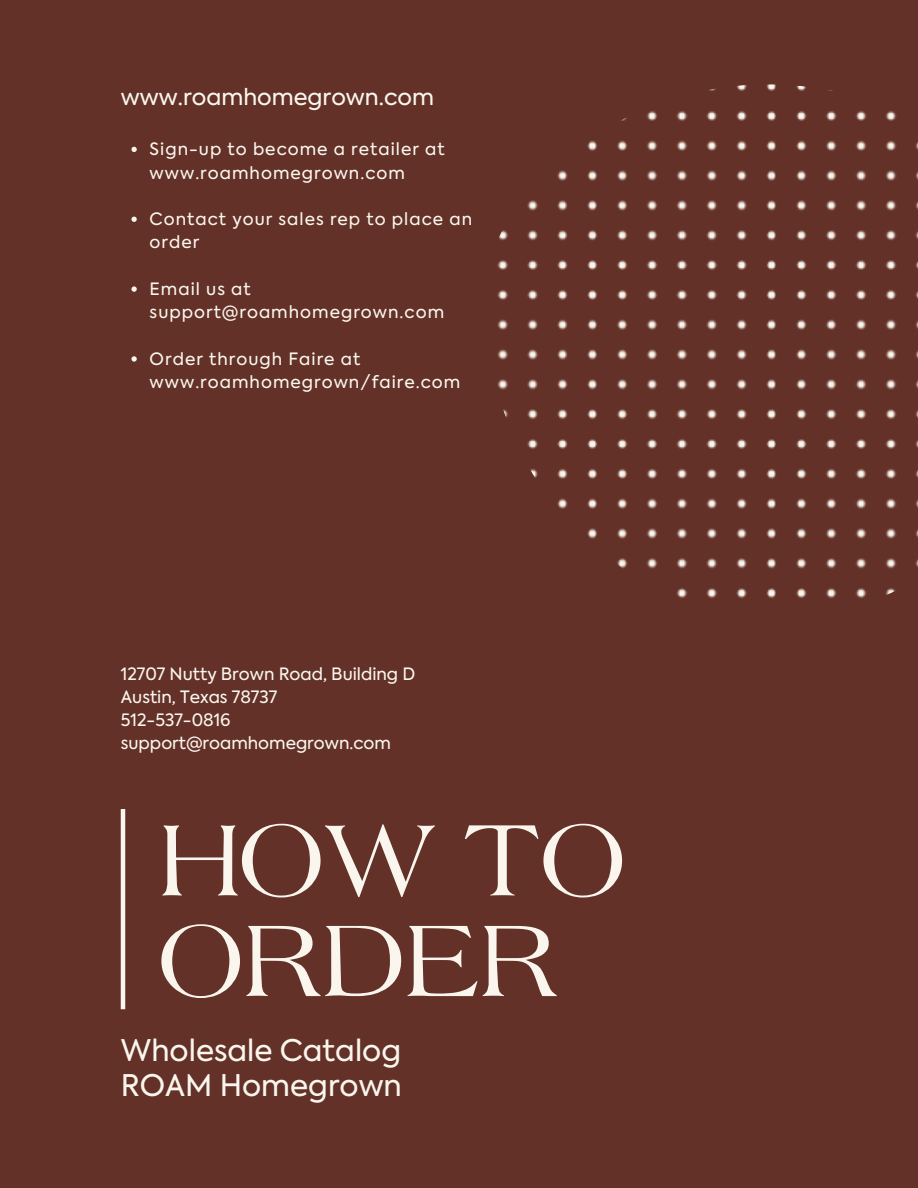
<style>
.page{position:relative;width:918px;height:1188px;background:#633127}
.page>*{position:absolute;margin:0;border:0;box-sizing:border-box;transform-origin:0 0}
.t1{font:91.65px/100.5px "Americana Font";color:#faf6ee}
.t2{font:29.7px "Axiforma";color:#faf6ee}
.t3{font:22.5px "Axiforma";color:#faf6ee}
.t4{font:16.95px/23.2px "Axiforma";letter-spacing:.06em;color:#faf6ee}
.t5{font:16.95px/23.2px "Axiforma";color:#faf6ee}
</style>
<div class="page">
<hr style="left:121px;top:809px;width:4px;height:200px;background:#faf6ee">
<svg style="left:497px;top:84px;width:421px;height:514px"></svg>
<svg style="left:131px;top:147px;width:6px;height:5px"></svg>
<svg style="left:131px;top:217px;width:6px;height:5px"></svg>
<svg style="left:131px;top:286px;width:6px;height:6px"></svg>
<svg style="left:131px;top:356px;width:6px;height:6px"></svg>
<h3 class="t3" style="left:121px;top:82px;width:315px">www.roamhomegrown.com</h3>
<p class="t4" style="left:150px;top:138px;width:297px">Sign-up to become a retailer at www.roamhomegrown.com</p>
<p class="t4" style="left:150px;top:207px;width:324px">Contact your sales rep to place an order</p>
<p class="t4" style="left:150px;top:277px;width:296px">Email us at support@roamhomegrown.com</p>
<p class="t4" style="left:150px;top:347px;width:312px">Order through Faire at www.roamhomegrown/faire.com</p>
<p class="t5" style="left:121px;top:662px;width:296px">12707 Nutty Brown Road, Building D<br>Austin, Texas 78737<br>512-537-0816 support@roamhomegrown.com</p>
<h1 class="t1" style="left:160px;top:808px;width:468px">HOW TO<br>ORDER</h1>
<h2 class="t2" style="left:121px;top:1031px;width:282px">Wholesale Catalog</h2>
<h2 class="t2" style="left:121px;top:1066px;width:283px">ROAM Homegrown</h2>
</div>
